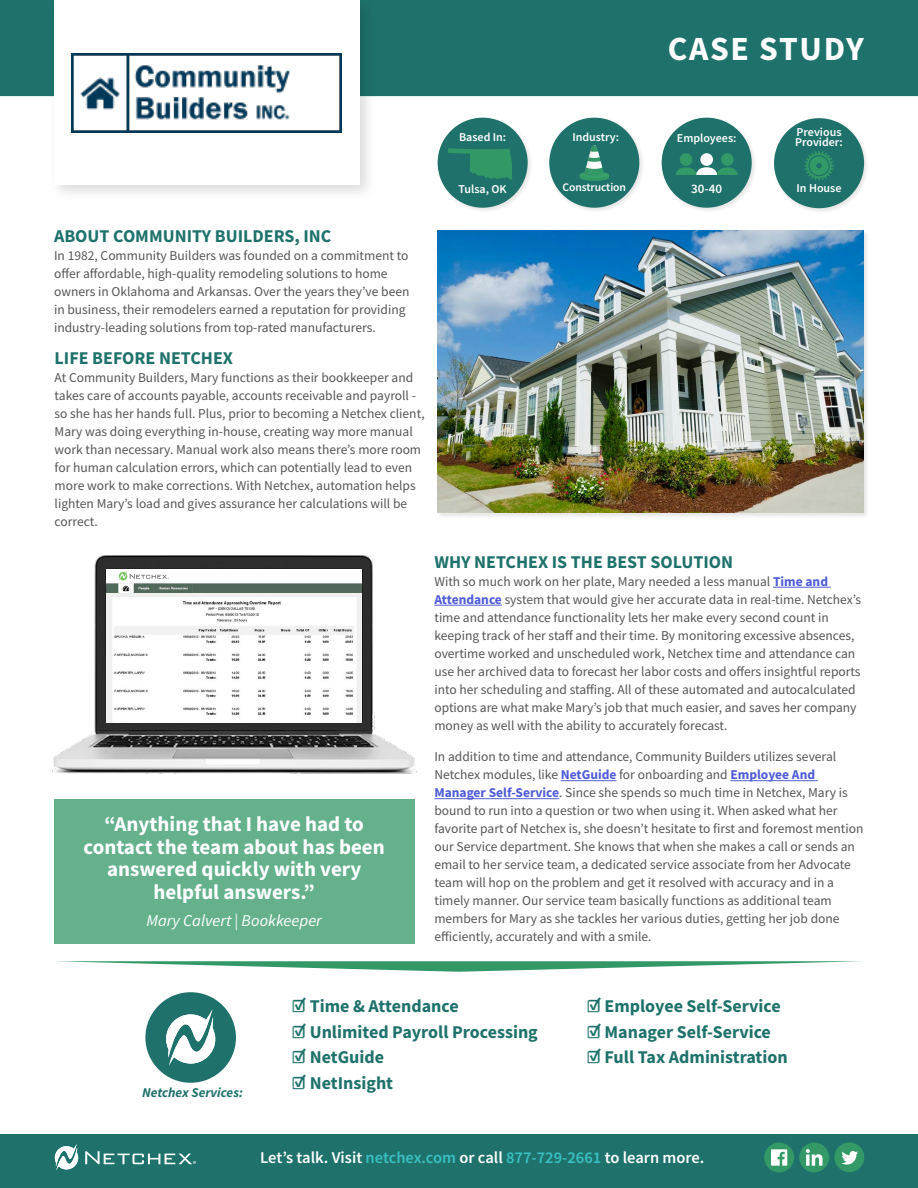
<style>
.page{position:relative;width:918px;height:1188px;background:#fff}
.page>*{position:absolute;margin:0;border:0;box-sizing:border-box;transform-origin:0 0}
.t1{font:700 33.75px "Source Sans Pro";letter-spacing:.05em;color:#fff}
.t2{font:700 21px/22.5px "Source Sans Pro";color:#fff;text-align:center}
.t3{font:700 18px "Source Sans Pro";color:#1f726b}
.t4{font:600 16.5px "Source Sans Pro";color:#fff}
.t5{font:italic 16.5px "Source Sans Pro";color:#fff}
.t6{font:13.5px/18px "Source Sans Pro";color:#555}
.t7{font:italic 700 13.5px "Source Sans Pro";color:#1f726b}
.t8{font:600 13.05px "Source Sans Pro";color:#fff}
.t9{font:600 12px/10.5px "Source Sans Pro";color:#fff}
.t10{font:600 11.7px "Source Sans Pro";letter-spacing:-.01em;color:#fff}
.t11{font:8.85px "Myriad Pro";color:#fff}
.s1{font-weight:700;color:#4f5cd6}
.s2{color:#39c0c3}
</style>
<div class="page">
<div style="left:0;top:1134px;width:918px;height:54px;background:#1f726b"></div>
<div style="left:764px;top:1143px;width:30px;height:29px;background:#396;border-radius:50%"></div>
<svg style="left:771px;top:1149px;width:16px;height:17px"></svg>
<div style="left:799px;top:1142px;width:30px;height:30px;background:#396;border-radius:50%"></div>
<svg style="left:806px;top:1149px;width:17px;height:17px"></svg>
<div style="left:834px;top:1142px;width:30px;height:30px;background:#396;border-radius:50%"></div>
<svg style="left:841px;top:1151px;width:17px;height:14px"></svg>
<svg style="left:55px;top:1144px;width:23px;height:27px"></svg>
<svg style="left:85px;top:1151px;width:107px;height:13px"></svg>
<div style="left:548px;top:117px;width:97px;height:96px;background:#000;opacity:.1"></div>
<div style="left:549px;top:118px;width:90px;height:90px;background:#1f726b;border-radius:50%"></div>
<div style="left:660px;top:117px;width:98px;height:96px;background:#000;opacity:.1"></div>
<div style="left:662px;top:118px;width:90px;height:90px;background:#1f726b;border-radius:50%"></div>
<div style="left:680px;top:153px;width:12px;height:13px;background:#396;border-radius:50%"></div>
<div style="left:700px;top:153px;width:13px;height:13px;background:#fff;border-radius:50%"></div>
<div style="left:721px;top:153px;width:13px;height:13px;background:#396;border-radius:50%"></div>
<svg style="left:676px;top:167px;width:62px;height:8px"></svg>
<div style="left:0;top:0;width:918px;height:96px;background:#1f726b"></div>
<div style="left:773px;top:117px;width:97px;height:97px;background:#000;opacity:.1"></div>
<div style="left:774px;top:118px;width:90px;height:90px;background:#1f726b;border-radius:50%"></div>
<svg style="left:804px;top:151px;width:30px;height:30px"></svg>
<div style="left:47px;top:0;width:330px;height:202px;background:#000;opacity:.15"></div>
<div style="left:54px;top:0;width:305px;height:184px;background:#fff"></div>
<div style="left:436px;top:117px;width:98px;height:96px;background:#000;opacity:.1"></div>
<div style="left:438px;top:118px;width:90px;height:90px;background:#1f726b;border-radius:50%"></div>
<svg style="left:448px;top:148px;width:64px;height:32px"></svg>
<img style="left:72px;top:54px;width:270px;height:78px">
<div style="left:436px;top:229px;width:433px;height:290px;background:#000;opacity:.1"></div>
<img style="left:438px;top:230px;width:426px;height:283px">
<svg style="left:580px;top:146px;width:29px;height:35px"></svg>
<hr style="left:773px;top:587px;width:58px;height:1px;background:#4f5cd6">
<hr style="left:434px;top:605px;width:68px;height:1px;background:#4f5cd6">
<hr style="left:561px;top:780px;width:55px;height:1px;background:#4f5cd6">
<hr style="left:730px;top:780px;width:88px;height:1px;background:#4f5cd6">
<hr style="left:434px;top:798px;width:125px;height:1px;background:#4f5cd6">
<div style="left:145px;top:992px;width:91px;height:91px;background:#1f726b;border-radius:50%"></div>
<svg style="left:166px;top:1009px;width:49px;height:57px"></svg>
<svg style="left:56px;top:961px;width:805px;height:11px"></svg>
<img style="left:52px;top:555px;width:365px;height:219px">
<img style="left:106px;top:570px;width:255px;height:153px">
<div style="left:54px;top:799px;width:360px;height:145px;background:#64b18c"></div>
<h1 class="t1" style="left:668px;top:26px;width:198px">CASE STUDY</h1>
<p class="t9" style="left:459px;top:132px;width:49px">Based In:</p>
<p class="t9" style="left:459px;top:184px;width:50px">Tulsa, OK</p>
<p class="t9" style="left:572px;top:132px;width:48px">Industry:</p>
<p class="t10" style="left:563px;top:179px;width:65px">Construction</p>
<p class="t9" style="left:677px;top:132px;width:61px">Employees:</p>
<p class="t8" style="left:691px;top:180px;width:32px">30-40</p>
<p class="t9" style="left:795px;top:126px;width:49px">Previous<br>Provider:</p>
<p class="t9" style="left:797px;top:183px;width:46px">In House</p>
<h3 class="t3" style="left:54px;top:224px;width:279px">ABOUT COMMUNITY BUILDERS, INC</h3>
<p class="t6" style="left:54px;top:247px;width:357px">In 1982, Community Builders was founded on a commitment to offer affordable, high-quality remodeling solutions to home owners in Oklahoma and Arkansas. Over the years they’ve been in business, their remodelers earned a reputation for providing industry-leading solutions from top-rated manufacturers.</p>
<h3 class="t3" style="left:55px;top:346px;width:180px">LIFE BEFORE NETCHEX</h3>
<p class="t6" style="left:55px;top:368px;width:372px">At Community Builders, Mary functions as their bookkeeper and takes care of accounts payable, accounts receivable and payroll - so she has her hands full. Plus, prior to becoming a Netchex client, Mary was doing everything in-house, creating way more manual work than necessary. Manual work also means there’s more room for human calculation errors, which can potentially lead to even more work to make corrections. With Netchex, automation helps lighten Mary’s load and gives assurance her calculations will be correct.</p>
<h2 class="t2" style="left:83px;top:813px;width:303px">“Anything that I have had to contact the team about has been answered quickly with very helpful answers.”</h2>
<p class="t5" style="left:146px;top:910px;width:177px">Mary Calvert | Bookkeeper</p>
<h3 class="t3" style="left:434px;top:550px;width:300px">WHY NETCHEX IS THE BEST SOLUTION</h3>
<p class="t6" style="left:434px;top:572px;width:428px">With so much work on her plate, Mary needed a less manual <span class="s1">Time and Attendance</span> system that would give her accurate data in real-time. Netchex’s time and attendance functionality lets her make every second count in keeping track of her staff and their time. By monitoring excessive absences, overtime worked and unscheduled work, Netchex time and attendance can use her archived data to forecast her labor costs and offers insightful reports into her scheduling and staffing. All of these automated and autocalculated options are what make Mary’s job that much easier, and saves her company money as well with the ability to accurately forecast.</p>
<p class="t6" style="left:434px;top:748px;width:431px">In addition to time and attendance, Community Builders utilizes several Netchex modules, like <span class="s1">NetGuide</span> for onboarding and <span class="s1">Employee And Manager Self-Service</span>. Since she spends so much time in Netchex, Mary is bound to run into a question or two when using it. When asked what her favorite part of Netchex is, she doesn’t hesitate to first and foremost mention our Service department. She knows that when she makes a call or sends an email to her service team, a dedicated service associate from her Advocate team will hop on the problem and get it resolved with accuracy and in a timely manner. Our service team basically functions as additional team members for Mary as she tackles her various duties, getting her job done efficiently, accurately and with a smile.</p>
<p class="t7" style="left:142px;top:1083px;width:102px">Netchex Services:</p>
<h3 class="t3" style="left:292px;top:994px;width:169px">☑ Time &amp; Attendance</h3>
<h3 class="t3" style="left:292px;top:1019px;width:248px">☑ Unlimited Payroll Processing</h3>
<h3 class="t3" style="left:292px;top:1045px;width:94px">☑ NetGuide</h3>
<h3 class="t3" style="left:292px;top:1070px;width:103px">☑ NetInsight</h3>
<h3 class="t3" style="left:586px;top:994px;width:196px">☑ Employee Self-Service</h3>
<h3 class="t3" style="left:586px;top:1019px;width:186px">☑ Manager Self-Service</h3>
<h3 class="t3" style="left:586px;top:1045px;width:203px">☑ Full Tax Administration</h3>
<p class="t11" style="left:193px;top:1159px;width:5px">®</p>
<p class="t4" style="left:260px;top:1147px;width:446px">Let’s talk. Visit <span class="s2">netchex.com</span> or call <span class="s2">877-729-2661</span> to learn more.</p>
</div>
